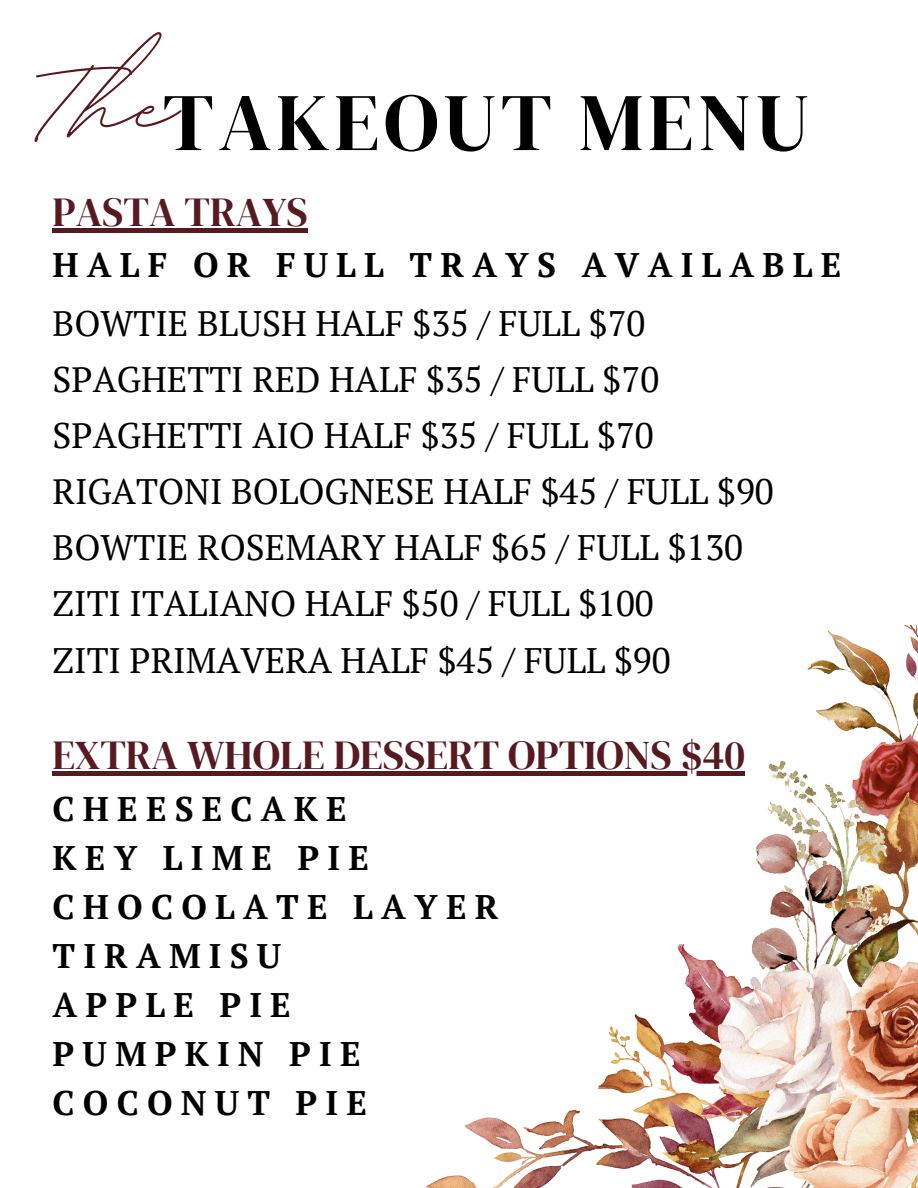
<style>
.page{position:relative;width:918px;height:1188px;background:#fff}
.page>*{position:absolute;margin:0;border:0;box-sizing:border-box;transform-origin:0 0}
.t1{font:185.4px "BD Script";color:#581a21}
.t2{font:81.6px "DM Serif Display";letter-spacing:.055em;color:#000}
.t3{font:40.8px "DM Serif Display";color:#581a21}
.t4{font:35.4px "PT Serif";color:#000}
.t5{font:700 34.05px "PT Serif";letter-spacing:.24em;color:#000}
</style>
<div class="page">
<div style="left:53px;top:771px;width:692px;height:5px;background:#581a21"></div>
<hr style="left:53px;top:228px;width:255px;height:4px;background:#581a21">
<img style="left:427px;top:626px;width:491px;height:562px">
<p class="t1" style="left:30px;top:-20px;width:148px">The</p>
<p class="t2" style="left:163px;top:66px;width:648px">TAKEOUT MENU</p>
<p class="t3" style="left:53px;top:184px;width:257px">PASTA TRAYS</p>
<p class="t5" style="left:53px;top:242px;width:790px">HALF OR FULL TRAYS AVAILABLE</p>
<p class="t4" style="left:53px;top:299px;width:594px">BOWTIE BLUSH HALF $35 / FULL $70</p>
<p class="t4" style="left:53px;top:355px;width:608px">SPAGHETTI RED HALF $35 / FULL $70</p>
<p class="t4" style="left:53px;top:411px;width:603px">SPAGHETTI AIO HALF $35 / FULL $70</p>
<p class="t4" style="left:53px;top:467px;width:723px">RIGATONI BOLOGNESE HALF $45 / FULL $90</p>
<p class="t4" style="left:53px;top:523px;width:692px">BOWTIE ROSEMARY HALF $65 / FULL $130</p>
<p class="t4" style="left:53px;top:580px;width:603px">ZITI ITALIANO HALF $50 / FULL $100</p>
<p class="t4" style="left:53px;top:636px;width:620px">ZITI PRIMAVERA HALF $45 / FULL $90</p>
<p class="t3" style="left:53px;top:727px;width:694px">EXTRA WHOLE DESSERT OPTIONS $40</p>
<p class="t5" style="left:53px;top:786px;width:296px">CHEESECAKE</p>
<p class="t5" style="left:53px;top:835px;width:318px">KEY LIME PIE</p>
<p class="t5" style="left:53px;top:883px;width:447px">CHOCOLATE LAYER</p>
<p class="t5" style="left:53px;top:932px;width:230px">TIRAMISU</p>
<p class="t5" style="left:53px;top:981px;width:240px">APPLE PIE</p>
<p class="t5" style="left:53px;top:1030px;width:309px">PUMPKIN PIE</p>
<p class="t5" style="left:53px;top:1079px;width:316px">COCONUT PIE</p>
</div>
